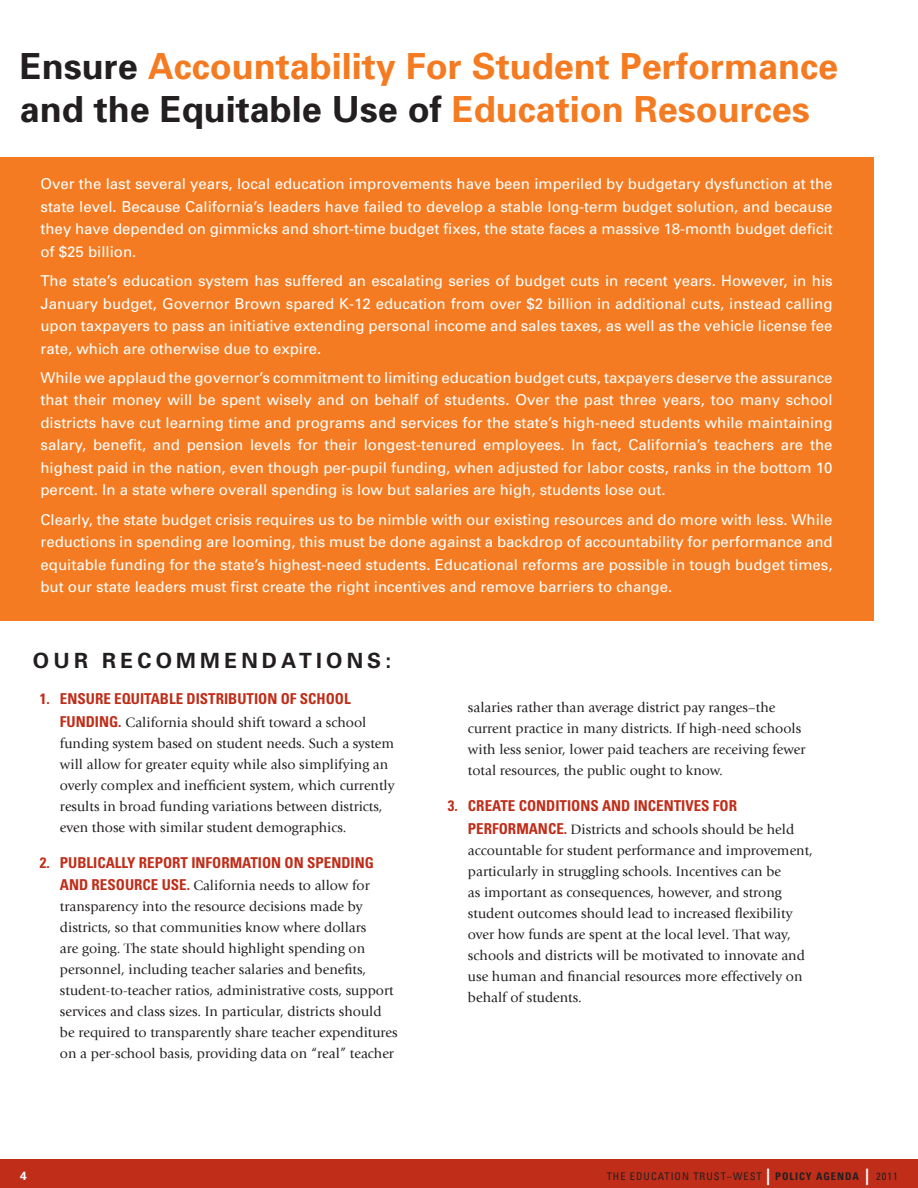
<style>
.page{position:relative;width:918px;height:1188px;background:#fff}
.page>*{position:absolute;margin:0;border:0;box-sizing:border-box;transform-origin:0 0}
.t1{font:700 36px/43.2px "Univers";color:#f47b21}
.t2{font:700 21px "Univers";letter-spacing:.2em;color:#231f20}
.t3{font:15px/22.5px "Univers";color:#fff;text-align:justify}
.t4{font:700 condensed 15px "Univers";color:#c02d19}
.t5{font:14.25px/21px "Giovanni Std";color:#231f20}
.t6{font:700 12px "Univers";color:#fff}
.t7{font:condensed 10.5px "Univers";letter-spacing:.095em;color:#231f20}
.s1{color:#231f20}
.s2{font-family:"Univers";font-weight:700;font-stretch:condensed;font-size:15px;color:#c02d19}
.s3{font-weight:700;font-size:16.5px;color:#fff}
.s4{font-weight:700}
</style>
<div class="page">
<div style="left:0;top:158px;width:873px;height:463px;background:#f47b21"></div>
<div style="left:0;top:1160px;width:918px;height:28px;background:#c02d19"></div>
<h1 class="t1" style="left:20px;top:44px;width:820px"><span class="s1">Ensure</span> Accountability For Student Performance <span class="s1">and the Equitable Use of</span> Education Resources</h1>
<p class="t3" style="left:40px;top:173px;width:794px">Over the last several years, local education improvements have been imperiled by budgetary dysfunction at the state level. Because California’s leaders have failed to develop a stable long-term budget solution, and because they have depended on gimmicks and short-time budget fixes, the state faces a massive 18-month budget deficit of $25 billion.</p>
<p class="t3" style="left:40px;top:270px;width:794px">The state’s education system has suffered an escalating series of budget cuts in recent years. However, in his January budget, Governor Brown spared K-12 education from over $2 billion in additional cuts, instead calling upon taxpayers to pass an initiative extending personal income and sales taxes, as well as the vehicle license fee rate, which are otherwise due to expire.</p>
<p class="t3" style="left:40px;top:366px;width:794px">While we applaud the governor’s commitment to limiting education budget cuts, taxpayers deserve the assurance that their money will be spent wisely and on behalf of students. Over the past three years, too many school districts have cut learning time and programs and services for the state’s high-need students while maintaining salary, benefit, and pension levels for their longest-tenured employees. In fact, California’s teachers are the highest paid in the nation, even though per-pupil funding, when adjusted for labor costs, ranks in the bottom 10 percent. In a state where overall spending is low but salaries are high, students lose out.</p>
<p class="t3" style="left:40px;top:508px;width:794px">Clearly, the state budget crisis requires us to be nimble with our existing resources and do more with less. While reductions in spending are looming, this must be done against a backdrop of accountability for performance and equitable funding for the state’s highest-need students. Educational reforms are possible in tough budget times, but our state leaders must first create the right incentives and remove barriers to change.</p>
<h2 class="t2" style="left:33px;top:648px;width:360px">Our Reco mmendatio ns:</h2>
<p class="t4" style="left:40px;top:690px;width:313px">1. ENSURE EQUITABLE DISTRIBUTION OF SCHOOL</p>
<p class="t5" style="left:60px;top:712px;width:336px"><span class="s2">FUNDING.</span> California should shift toward a school funding system based on student needs. Such a system will allow for greater equity while also simplifying an overly complex and inefficient system, which currently results in broad funding variations between districts, even those with similar student demographics.</p>
<p class="t4" style="left:40px;top:853px;width:109px">2. PUBLICALLY REPO</p>
<p class="t4" style="left:172px;top:853px;width:203px">RT INFORMATION ON SPENDING</p>
<p class="t4" style="left:60px;top:876px;width:41px">AND RESO</p>
<p class="t5" style="left:60px;top:875px;width:339px;text-indent:65px"><span class="s2">URCE USE.</span> California needs to allow for transparency into the resource decisions made by districts, so that communities know where dollars<br>are going. The state should highlight spending on personnel, including teacher salaries and benefits, student-to-teacher ratios, administrative costs, support services and class sizes. In particular, districts should be required to transparently share teacher expenditures on a per-school basis, providing data on “real” teacher</p>
<p class="t5" style="left:468px;top:697px;width:339px">salaries rather than average district pay ranges–the current practice in many districts. If high-need schools with less senior, lower paid teachers are receiving fewer total resources, the public ought to know.</p>
<p class="t4" style="left:448px;top:797px;width:165px">3. CREATE CONDITIONS AND</p>
<p class="t4" style="left:634px;top:797px;width:103px">INCENTIVES FOR</p>
<p class="t5" style="left:468px;top:819px;width:346px"><span class="s2">PERFORMANCE.</span> Districts and schools should be held accountable for student performance and improvement, particularly in struggling schools. Incentives can be<br>as important as consequences, however, and strong student outcomes should lead to increased flexibility over how funds are spent at the local level. That way, schools and districts will be motivated to innovate and use human and financial resources more effectively on behalf of students.</p>
<p class="t6" style="left:20px;top:1168px;width:8px">4</p>
<p class="t7" style="left:607px;top:1169px;width:293px">THE EDUCATION TRUST–WEST <span class="s3">|</span> <span class="s4">POLICY AGENDA</span> <span class="s3">|</span> 2011</p>
</div>
